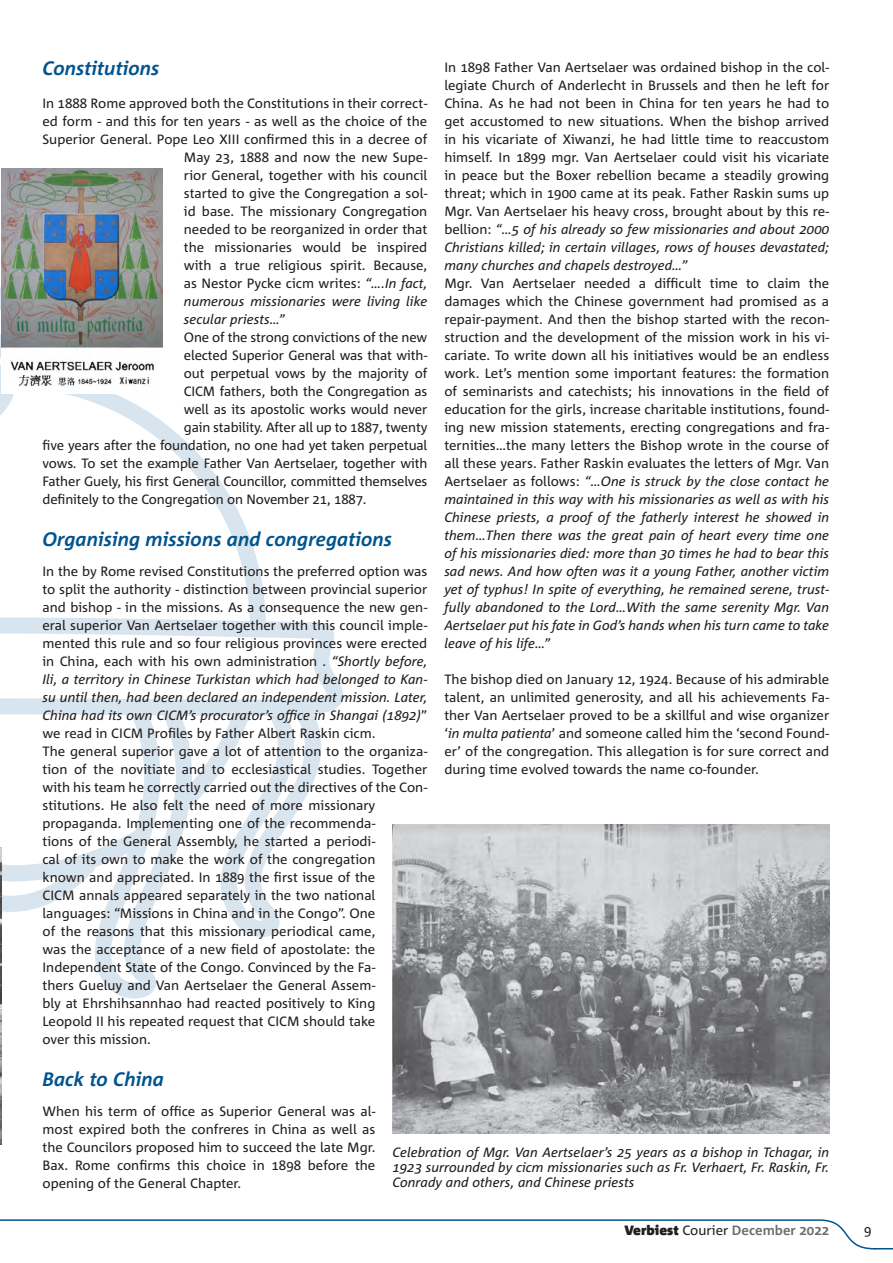
<style>
.page{position:relative;width:893px;height:1263px;background:#fff}
.page>*{position:absolute;margin:0;border:0;box-sizing:border-box;transform-origin:0 0}
.t1{font:italic 700 19.5px "Corpid";color:#00548e}
.t2{font:13.5px/18px "Corpid";color:#231f20;text-align:justify}
.t3{font:italic 13.5px/15px "Corpid";color:#231f20;text-align:justify}
.t4{font:700 13.5px "Corpid";color:#6c6d70}
.s1{font-style:italic}
.s2{font-weight:900;color:#231f20}
.s3{font-weight:400;color:#231f20}
</style>
<div class="page">
<svg style="left:0;top:287px;width:344px;height:711px"></svg>
<img style="left:0;top:847px;width:2px;height:297px">
<img style="left:1px;top:168px;width:162px;height:226px">
<img style="left:392px;top:825px;width:437px;height:309px">
<svg style="left:0;top:1219px;width:893px;height:31px"></svg>
<h1 class="t1" style="left:43px;top:57px;width:118px">Constitutions</h1>
<p class="t2" style="left:43px;top:94px;width:386px">In 1888 Rome approved both the Constitutions in their correct-</p>
<p class="t2" style="left:43px;top:112px;width:386px">ed form - and this for ten years - as well as the choice of the</p>
<p class="t2" style="left:43px;top:130px;width:386px">Superior General. Pope Leo XIII confirmed this in a decree of</p>
<p class="t2" style="left:184px;top:148px;width:245px">May 23, 1888 and now the new Supe-</p>
<p class="t2" style="left:184px;top:166px;width:245px">rior General, together with his council</p>
<p class="t2" style="left:184px;top:184px;width:245px">started to give the Congregation a sol-</p>
<p class="t2" style="left:184px;top:202px;width:245px">id base. The missionary Congregation</p>
<p class="t2" style="left:184px;top:220px;width:245px">needed to be reorganized in order that</p>
<p class="t2" style="left:184px;top:238px;width:245px">the missionaries would be inspired</p>
<p class="t2" style="left:184px;top:256px;width:245px">with a true religious spirit. Because,</p>
<p class="t2" style="left:184px;top:274px;width:245px">as Nestor Pycke cicm writes: <span class="s1">“….In fact,</span></p>
<p class="t3" style="left:184px;top:294px;width:245px">numerous missionaries were living like</p>
<p class="t3" style="left:184px;top:312px;width:103px">secular priests…”</p>
<p class="t2" style="left:184px;top:328px;width:245px">One of the strong convictions of the new</p>
<p class="t2" style="left:184px;top:346px;width:245px">elected Superior General was that with-</p>
<p class="t2" style="left:184px;top:364px;width:245px">out perpetual vows by the majority of</p>
<p class="t2" style="left:184px;top:382px;width:245px">CICM fathers, both the Congregation as</p>
<p class="t2" style="left:184px;top:400px;width:245px">well as its apostolic works would never</p>
<p class="t2" style="left:184px;top:418px;width:245px">gain stability. After all up to 1887, twenty</p>
<p class="t2" style="left:43px;top:436px;width:386px">five years after the foundation, no one had yet taken perpetual</p>
<p class="t2" style="left:43px;top:454px;width:386px">vows. To set the example Father Van Aertselaer, together with</p>
<p class="t2" style="left:43px;top:472px;width:386px">Father Guely, his first General Councillor, committed themselves</p>
<p class="t2" style="left:43px;top:490px;width:326px">definitely to the Congregation on November 21, 1887.</p>
<h1 class="t1" style="left:43px;top:529px;width:351px">Organising missions and congregations</h1>
<p class="t2" style="left:43px;top:562px;width:386px;text-align:left">In the by Rome revised Constitutions the preferred option was to split the authority - distinction between provincial superior and bishop - in the missions. As a consequence the new gen&shy;eral superior Van Aertselaer together with this council imple&shy;mented this rule and so four religious provinces were erected in China, each with his own administration . <span class="s1">“Shortly before, Ili, a territory in Chinese Turkistan which had belonged to Kan&shy;su until then, had been declared an independent mission. Later, China had its own CICM’s procurator’s office in Shangai (1892)</span>” we read in CICM Profiles by Father Albert Raskin cicm.<br>The general superior gave a lot of attention to the organiza&shy;tion of the novitiate and to ecclesiastical studies. Together with his team he correctly carried out the directives of the Con&shy;stitutions. He also felt the need of more missionary propaganda. Implementing one of the recommenda-<br>tions of the General Assembly, he started a periodi-<br>cal of its own to make the work of the congregation<br>known and appreciated. In 1889 the first issue of the<br>CICM annals appeared separately in the two national languages: “Missions in China and in the Congo”. One<br>of the reasons that this missionary periodical came,<br>was the acceptance of a new field of apostolate: the Independent State of the Congo. Convinced by the Fa-<br>thers Gueluy and Van Aertselaer the General Assem-<br>bly at Ehrshihsannhao had reacted positively to King Leopold II his repeated request that CICM should take<br>over this mission.</p>
<h1 class="t1" style="left:43px;top:1069px;width:123px">Back to China</h1>
<p class="t2" style="left:43px;top:1102px;width:334px">When his term of office as Superior General was al&shy;most expired both the confreres in China as well as the Councilors proposed him to succeed the late Mgr.<br>Bax. Rome confirms this choice in 1898 before the opening of the General Chapter.</p>
<p class="t2" style="left:444px;top:58px;width:386px">In 1898 Father Van Aertselaer was ordained bishop in the col&shy;legiate Church of Anderlecht in Brussels and then he left for China. As he had not been in China for ten years he had to get accustomed to new situations. When the bishop arrived in his vicariate of Xiwanzi, he had little time to reaccustom himself. In 1899 mgr. Van Aertselaer could visit his vicariate in peace but the Boxer rebellion became a steadily growing threat; which in 1900 came at its peak. Father Raskin sums up Mgr. Van Aertselaer his heavy cross, brought about by this re&shy;bellion: <span class="s1">“…5 of his already so few missionaries and about 2000<br>Christians killed; in certain villages, rows of houses devastated; many churches and chapels destroyed…”</span></p>
<p class="t2" style="left:444px;top:274px;width:386px">Mgr. Van Aertselaer needed a difficult time to claim the damages which the Chinese government had promised as a repair-payment. And then the bishop started with the recon&shy;struction and the development of the mission work in his vi&shy;cariate. To write down all his initiatives would be an endless work. Let’s mention some important features: the formation of seminarists and catechists; his innovations in the field of education for the girls, increase charitable institutions, found&shy;ing new mission statements, erecting congregations and fra&shy;ternities…the many letters the Bishop wrote in the course of all these years. Father Raskin evaluates the letters of Mgr. Van Aertselaer as follows: <span class="s1">“…One is struck by the close contact he maintained in this way with his missionaries as well as with his Chinese priests, a proof of the fatherly interest he showed in them…Then there was the great pain of heart every time one of his missionaries died: more than 30 times he had to bear this sad news. And how often was it a young Father, another victim yet of typhus! In spite of everything, he remained serene, trust&shy;fully abandoned to the Lord…With the same serenity Mgr. Van Aertselaer put his fate in God’s hands when his turn came to take leave of his life…”</span></p>
<p class="t2" style="left:444px;top:670px;width:386px">The bishop died on January 12, 1924. Because of his admirable talent, an unlimited generosity, and all his achievements Fa&shy;ther Van Aertselaer proved to be a skillful and wise organizer ‘<span class="s1">in multa patienta</span>’ and someone called him the ‘second Found&shy;er’ of the congregation. This allegation is for sure correct and during time evolved towards the name co-founder.</p>
<p class="t3" style="left:392px;top:1145px;width:438px">Celebration of Mgr. Van Aertselaer’s 25 years as a bishop in Tchagar, in 1923 surrounded by cicm missionaries such as Fr. Verhaert, Fr. Raskin, Fr.<br>Conrady and others, and Chinese priests</p>
<p class="t4" style="left:624px;top:1223px;width:206px"><span class="s2">Verbiest</span> <span class="s3">Courier</span> December 2022</p>
</div>
